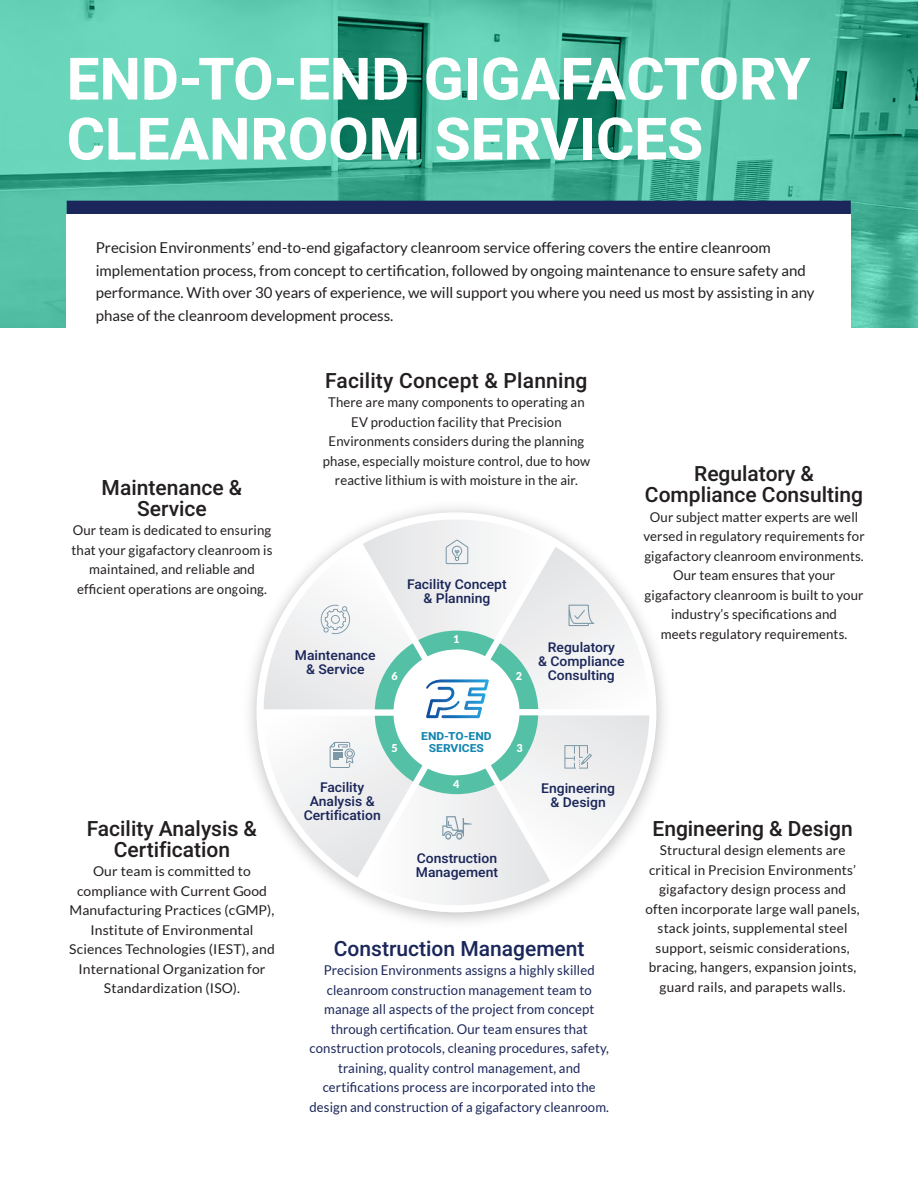
<style>
.page{position:relative;width:918px;height:1188px;background:#fff}
.page>*{position:absolute;margin:0;border:0;box-sizing:border-box;transform-origin:0 0}
.t1{font:58.5px/60px "Heebo";color:#fff}
.t2{font:21px/21px "Heebo";color:#231f20;text-align:center}
.t3{font:21px "Heebo";color:#1b275a}
.t4{font:15px/22.5px "Lato";color:#231f20}
.t5{font:13.5px/19.5px "Lato";letter-spacing:.01em;color:#231f20;text-align:center}
.t6{font:13.5px/19.5px "Lato";letter-spacing:.01em;color:#1b275a;text-align:center}
.t7{font:13.5px/14px "Heebo";color:#1b275a;text-align:center}
.t8{font:11.1px/11.1px "Heebo";color:#1486b0;text-align:center;scale:1.08 1}
.t9{font:900 10.8px "Lato";color:#fff}
</style>
<div class="page">
<svg style="left:0;top:0;width:918px;height:327px;background:#52bda2"></svg>
<div style="left:67px;top:201px;width:784px;height:13px;background:#1b275a"></div>
<div style="left:67px;top:214px;width:784px;height:217px;background:#fff"></div>
<img style="left:249px;top:507px;width:415px;height:415px">
<svg style="left:264px;top:520px;width:385px;height:385px"></svg>
<h1 class="t1" style="left:67px;top:49px;width:745px">END-TO-END GIGAFACTORY<br>CLEANROOM SERVICES</h1>
<p class="t4" style="left:96px;top:236px;width:720px">Precision Environments’ end-to-end gigafactory cleanroom service offering covers the entire cleanroom implementation process, from concept to certification, followed by ongoing maintenance to ensure safety and performance. With over 30 years of experience, we will support you where you need us most by assisting in any phase of the cleanroom development process.</p>
<h2 class="t2" style="left:102px;top:477px;width:142px">Maintenance &amp;<br>Service</h2>
<p class="t5" style="left:71px;top:521px;width:203px">Our team is dedicated to ensuring that your gigafactory cleanroom is maintained, and reliable and efficient operations are ongoing.</p>
<h2 class="t2" style="left:87px;top:818px;width:172px">Facility Analysis &amp;<br>Certification</h2>
<p class="t5" style="left:69px;top:861px;width:207px">Our team is committed to compliance with Current Good<br>Manufacturing Practices (cGMP),<br>Institute of Environmental<br>Sciences Technologies (IEST), and<br>International Organization for<br>Standardization (ISO).</p>
<h2 class="t2" style="left:325px;top:370px;width:264px">Facility Concept &amp; Planning</h2>
<p class="t5" style="left:323px;top:393px;width:269px">There are many components to operating an EV production facility that Precision Environments considers during the planning phase, especially moisture control, due to how reactive lithium is with moisture in the air.</p>
<p class="t7" style="left:407px;top:577px;width:101px">Facility Concept &amp; Planning</p>
<p class="t9" style="left:453px;top:633px;width:8px">1</p>
<p class="t7" style="left:295px;top:648px;width:82px">Maintenance &amp; Service</p>
<p class="t7" style="left:538px;top:640px;width:88px">Regulatory<br>&amp; Compliance<br>Consulting</p>
<p class="t9" style="left:392px;top:670px;width:8px">6</p>
<p class="t9" style="left:516px;top:670px;width:8px">2</p>
<h2 class="t2" style="left:645px;top:463px;width:220px">Regulatory &amp;<br>Compliance Consulting</h2>
<p class="t5" style="left:644px;top:507px;width:223px">Our subject matter experts are well versed in regulatory requirements for gigafactory cleanroom environments.<br>Our team ensures that your gigafactory cleanroom is built to your industry’s specifications and<br>meets regulatory requirements.</p>
<p class="t9" style="left:392px;top:742px;width:8px">5</p>
<p class="t7" style="left:304px;top:780px;width:79px">Facility<br>Analysis &amp;<br>Certification</p>
<p class="t8" style="left:421px;top:731px;width:67px">END-TO-END<br>SERVICES</p>
<p class="t9" style="left:516px;top:742px;width:8px">3</p>
<p class="t9" style="left:453px;top:778px;width:8px">4</p>
<p class="t7" style="left:416px;top:852px;width:84px;text-align:left">Construction<br>Management</p>
<p class="t7" style="left:541px;top:781px;width:75px">Engineering &amp; Design</p>
<h2 class="t3" style="left:334px;top:934px;width:252px">Construction Management</h2>
<p class="t6" style="left:310px;top:961px;width:301px">Precision Environments assigns a highly skilled cleanroom construction management team to manage all aspects of the project from concept through certification. Our team ensures that construction protocols, cleaning procedures, safety, training, quality control management, and certifications process are incorporated into the design and construction of a gigafactory cleanroom.</p>
<h2 class="t2" style="left:652px;top:818px;width:202px">Engineering &amp; Design</h2>
<p class="t5" style="left:645px;top:840px;width:216px">Structural design elements are critical in Precision Environments’ gigafactory design process and often incorporate large wall panels, stack joints, supplemental steel support, seismic considerations, bracing, hangers, expansion joints, guard rails, and parapets walls.</p>
</div>
